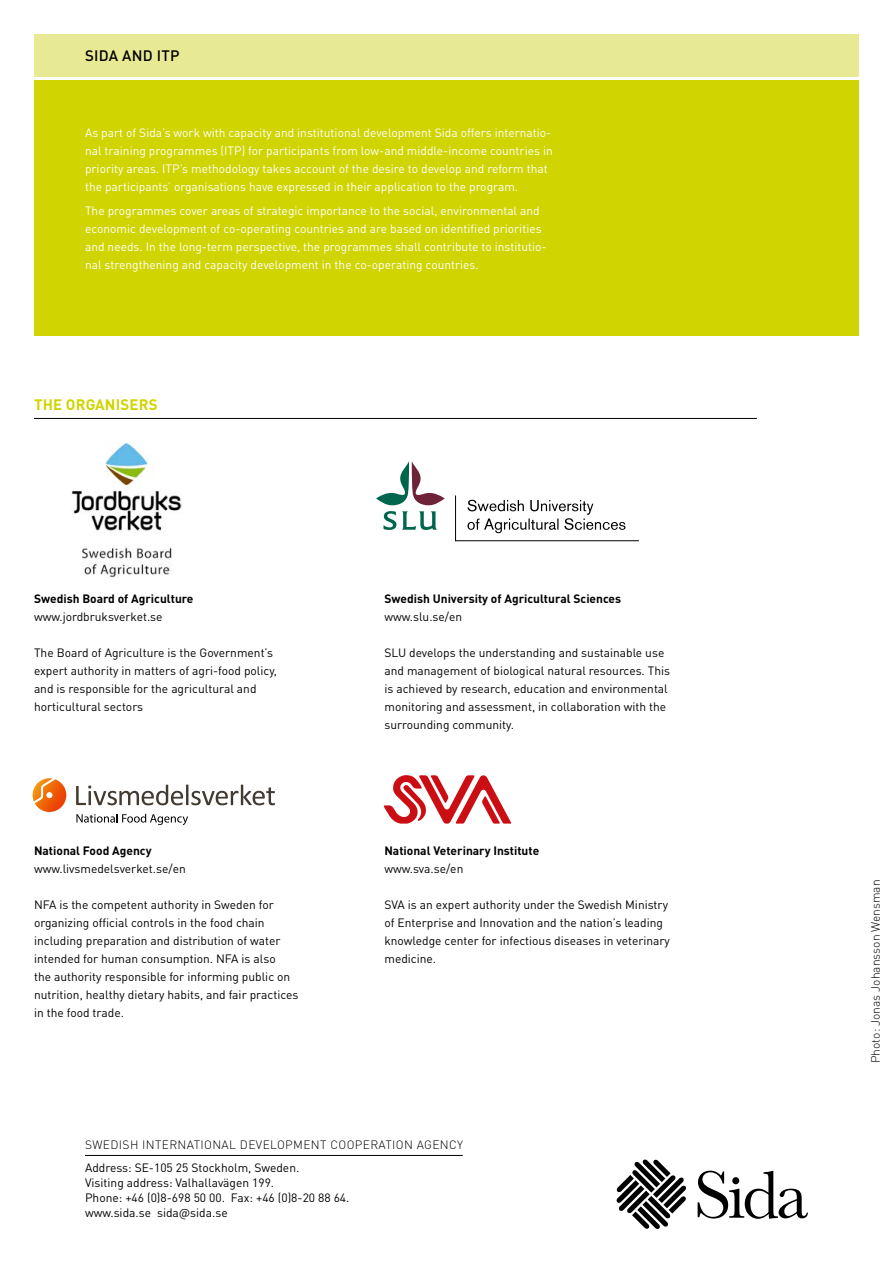
<style>
.page{position:relative;width:893px;height:1263px;background:#fff}
.page>*{position:absolute;margin:0;border:0;box-sizing:border-box;transform-origin:0 0}
.t1{font:700 15px "DIN Pro";letter-spacing:.01em;color:#d0d400}
.t2{font:500 15px "DIN Pro";letter-spacing:.015em;color:#000}
.t3{font:12px/18px "DIN Pro";color:#000}
.t4{font:12px/18px "DIN Pro";color:#fff}
.t5{font:700 12px "DIN Pro";color:#000}
.t6{font:300 12px "DIN Pro";letter-spacing:.03em;color:#000}
.t7{font:300 12px "DIN Pro";color:#000}
</style>
<div class="page">
<div style="left:34px;top:81px;width:825px;height:255px;background:#d0d400"></div>
<div style="left:34px;top:34px;width:825px;height:43px;background:#e8e995"></div>
<hr style="left:34px;top:418px;width:723px;height:1px;background:#000">
<svg style="left:617px;top:1159px;width:69px;height:70px"></svg>
<svg style="left:698px;top:1170px;width:110px;height:49px"></svg>
<hr style="left:85px;top:1155px;width:378px;height:1px;background:#000">
<img style="left:72px;top:443px;width:110px;height:134px">
<svg style="left:376px;top:461px;width:69px;height:44px"></svg>
<svg style="left:383px;top:511px;width:13px;height:19px"></svg>
<svg style="left:402px;top:511px;width:35px;height:19px"></svg>
<svg style="left:455px;top:495px;width:184px;height:46px"></svg>
<svg style="left:384px;top:775px;width:127px;height:49px"></svg>
<svg style="left:76px;top:814px;width:112px;height:11px"></svg>
<svg style="left:76px;top:784px;width:199px;height:21px"></svg>
<svg style="left:33px;top:778px;width:33px;height:34px"></svg>
<p class="t2" style="left:85px;top:45px;width:96px">SIDA AND ITP</p>
<p class="t4" style="left:85px;top:123px;width:469px">As part of Sida’s work with capacity and institutional development Sida offers internatio&shy;nal training programmes (ITP) for participants from low-and middle-income countries in priority areas. ITP’s methodology takes account of the desire to develop and reform that the participants’ organisations have expressed in their application to the program.</p>
<p class="t4" style="left:85px;top:201px;width:463px">The programmes cover areas of strategic importance to the social, environmental and economic development of co-operating countries and are based on identified priorities and needs. In the long-term perspective, the programmes shall contribute to institutio&shy;nal strengthening and capacity development in the co-operating countries.</p>
<p class="t1" style="left:34px;top:394px;width:125px">THE ORGANISERS</p>
<p class="t5" style="left:34px;top:590px;width:161px">Swedish Board of Agriculture</p>
<p class="t3" style="left:34px;top:607px;width:130px">www.jordbruksverket.se</p>
<p class="t3" style="left:34px;top:643px;width:245px">The Board of Agriculture is the Government’s expert authority in matters of agri-food policy, and is responsible for the agricultural and horticultural sectors</p>
<p class="t5" style="left:34px;top:842px;width:119px">National Food Agency</p>
<p class="t3" style="left:34px;top:859px;width:153px">www.livsmedelsverket.se/en</p>
<p class="t3" style="left:34px;top:895px;width:266px">NFA is the competent authority in Sweden for organizing official controls in the food chain including preparation and distribution of water intended for human consumption. NFA is also<br>the authority responsible for informing public on nutrition, healthy dietary habits, and fair practices in the food trade.</p>
<p class="t5" style="left:384px;top:590px;width:238px">Swedish University of Agricultural Sciences</p>
<p class="t3" style="left:384px;top:607px;width:79px">www.slu.se/en</p>
<p class="t3" style="left:384px;top:643px;width:287px">SLU develops the understanding and sustainable use and management of biological natural resources. This is achieved by research, education and environmental monitoring and assessment, in collaboration with the surrounding community.</p>
<p class="t5" style="left:384px;top:842px;width:156px">National Veterinary Institute</p>
<p class="t3" style="left:384px;top:859px;width:80px">www.sva.se/en</p>
<p class="t3" style="left:384px;top:895px;width:287px">SVA is an expert authority under the Swedish Ministry of Enterprise and Innovation and the nation’s leading knowledge center for infectious diseases in veterinary medicine.</p>
<p class="t6" style="left:85px;top:1136px;width:379px">SWEDISH INTERNATIONAL DEVELOPMENT COOPERATION AGENCY</p>
<p class="t3" style="left:85px;top:1160px;width:266px;line-height:15px">Address: SE-105 25 Stockholm, Sweden.<br>Visiting address: Valhallavägen 199.<br>Phone: +46 (0)8-698 50 00. Fax: +46 (0)8-20 88 64. www.sida.se sida@sida.se</p>
<p class="t7" style="left:867px;top:1063px;width:185px;rotate:-90deg">Photo: Jonas Johansson Wensman</p>
</div>
